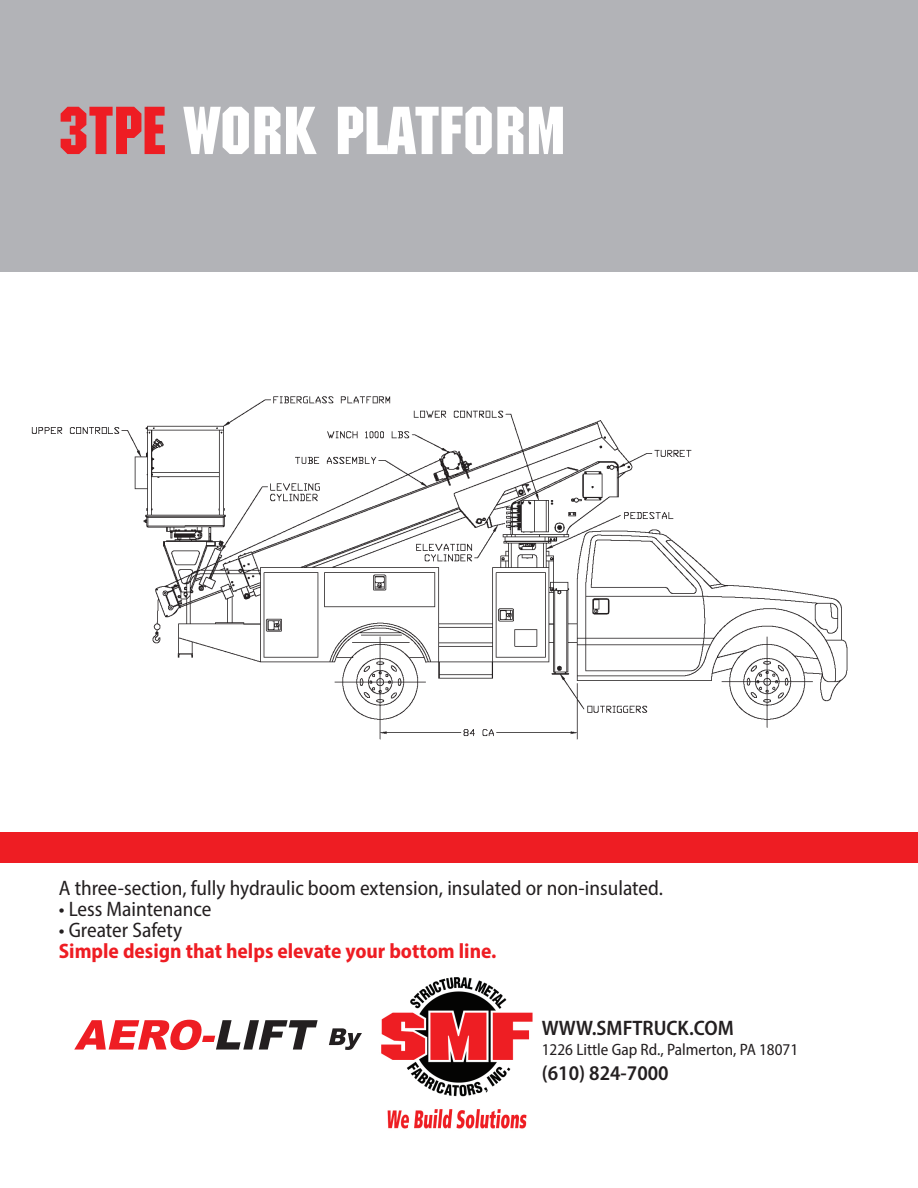
<style>
.page{position:relative;width:918px;height:1188px;background:#fff}
.page>*{position:absolute;margin:0;border:0;box-sizing:border-box;transform-origin:0 0}
.t1{font:66px "Machine";color:#fff}
.t2{font:semi-condensed 21px "Myriad Pro";color:#231f20}
.t3{font:700 semi-condensed 21px "Myriad Pro";color:#ee1d23}
.t4{font:600 semi-condensed 21px "Myriad Pro";color:#231f20}
.t5{font:semi-condensed 16.5px "Myriad Pro";color:#231f20}
.s1{color:#ee1d23}
</style>
<div class="page">
<img style="left:31px;top:396px;width:817px;height:344px">
<div style="left:0;top:0;width:918px;height:272px;background:#b2b3b7"></div>
<div style="left:0;top:832px;width:918px;height:31px;background:#ee1d23"></div>
<svg style="left:74px;top:1020px;width:244px;height:30px"></svg>
<svg style="left:329px;top:1028px;width:33px;height:22px"></svg>
<img style="left:381px;top:977px;width:152px;height:152px">
<h1 class="t1" style="left:59px;top:92px;width:508px"><span class="s1">3TPE</span> WORK PLATFORM</h1>
<p class="t2" style="left:59px;top:875px;width:606px">A three-section, fully hydraulic boom extension, insulated or non-insulated.</p>
<p class="t2" style="left:59px;top:896px;width:154px">• Less Maintenance</p>
<p class="t2" style="left:59px;top:917px;width:125px">• Greater Safety</p>
<p class="t3" style="left:59px;top:938px;width:439px">Simple design that helps elevate your bottom line.</p>
<p class="t4" style="left:542px;top:1015px;width:194px">WWW.SMFTRUCK.COM</p>
<p class="t5" style="left:542px;top:1040px;width:258px">1226 Little Gap Rd., Palmerton, PA 18071</p>
<p class="t4" style="left:542px;top:1060px;width:128px">(610) 824-7000</p>
</div>
